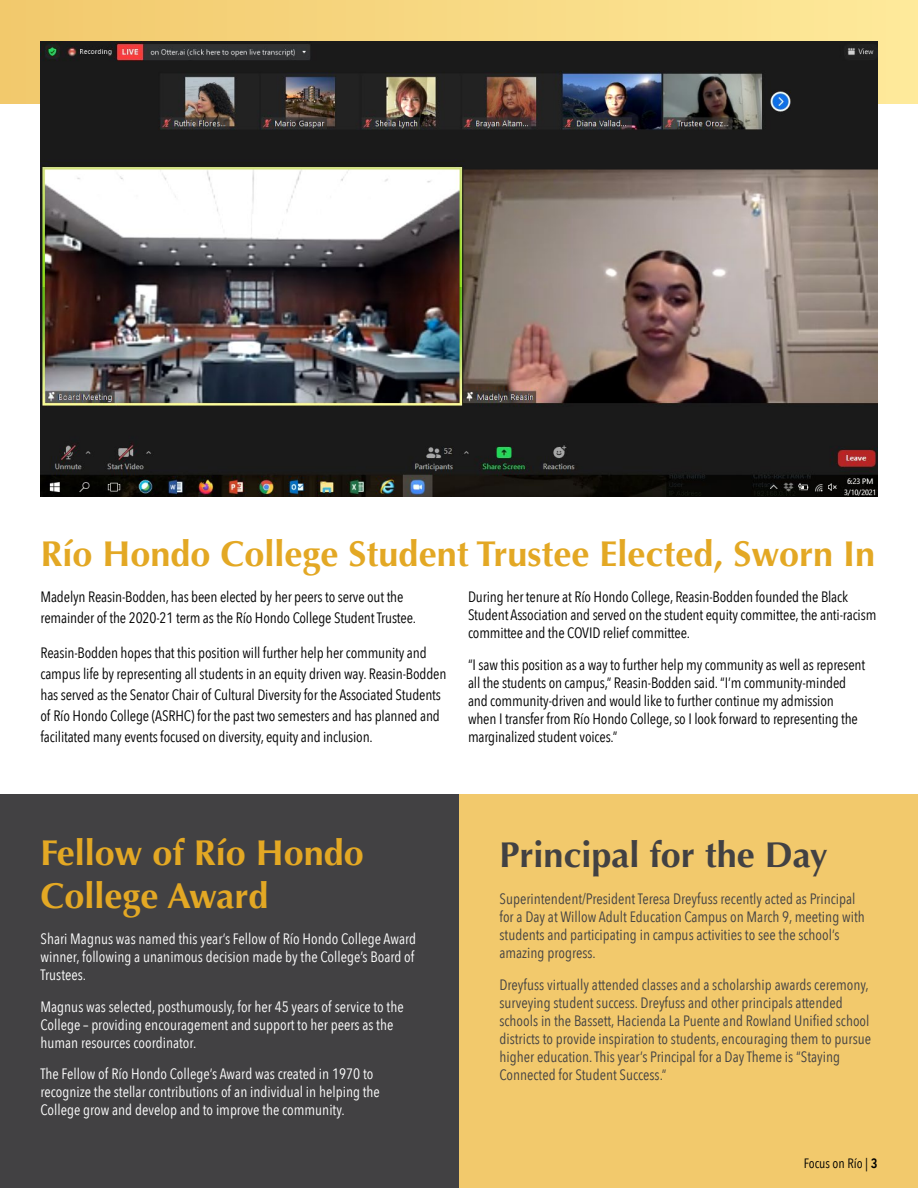
<style>
.page{position:relative;width:918px;height:1188px;background:#fff}
.page>*{position:absolute;margin:0;border:0;box-sizing:border-box;transform-origin:0 0}
.t1{font:700 36px/43.2px "Optima";color:#e3a824}
.t2{font:700 36px "Optima";color:#424143}
.t3{font:15px/18.1px "Avenir Next Condensed";letter-spacing:-.01em;color:#000}
.t4{font:15px/18px "Avenir Next Condensed";color:#424143}
.t5{font:15px/18px "Avenir Next Condensed";color:#fff}
.t6{font:13.5px "Avenir Next Condensed";color:#000}
.s1{font-weight:600}
</style>
<div class="page">
<div style="left:459px;top:795px;width:459px;height:393px;background:#f2c96c"></div>
<div style="left:0;top:795px;width:459px;height:393px;background:#424143"></div>
<div style="left:0;top:0;width:918px;height:104px;background:linear-gradient(to right,#f1c86c,#fee99b)"></div>
<img style="left:40px;top:41px;width:837px;height:455px">
<h1 class="t1" style="left:40px;top:532px;width:836px">Río Hondo College Student Trustee Elected, Sworn In</h1>
<p class="t3" style="left:40px;top:586px;width:377px;line-height:21.1px">Madelyn Reasin-Bodden, has been elected by her peers to serve out the remainder of the 2020-21 term as the Río Hondo College Student Trustee.</p>
<p class="t3" style="left:40px;top:641px;width:407px;line-height:21.1px">Reasin-Bodden hopes that this position will further help her community and campus life by representing all students in an equity driven way. Reasin-Bodden has served as the Senator Chair of Cultural Diversity for the Associated Students of Río Hondo College (ASRHC) for the past two semesters and has planned and facilitated many events focused on diversity, equity and inclusion.</p>
<p class="t3" style="left:468px;top:587px;width:410px">During her tenure at Río Hondo College, Reasin-Bodden founded the Black<br>Student Association and served on the student equity committee, the anti-racism committee and the COVID relief committee.</p>
<p class="t3" style="left:468px;top:655px;width:399px">“I saw this position as a way to further help my community as well as represent all the students on campus,” Reasin-Bodden said. “I’m community-minded and community-driven and would like to further continue my admission when I transfer from Río Hondo College, so I look forward to representing the marginalized student voices.”</p>
<h1 class="t1" style="left:40px;top:832px;width:325px">Fellow of Río Hondo<br>College Award</h1>
<p class="t5" style="left:40px;top:929px;width:377px">Shari Magnus was named this year’s Fellow of Río Hondo College Award winner, following a unanimous decision made by the College’s Board of<br>Trustees.</p>
<p class="t5" style="left:40px;top:997px;width:365px">Magnus was selected, posthumously, for her 45 years of service to the<br>College – providing encouragement and support to her peers as the human resources coordinator.</p>
<p class="t5" style="left:40px;top:1064px;width:341px">The Fellow of Río Hondo College’s Award was created in 1970 to recognize the stellar contributions of an individual in helping the<br>College grow and develop and to improve the community.</p>
<h1 class="t2" style="left:500px;top:834px;width:330px">Principal for the Day</h1>
<p class="t4" style="left:500px;top:889px;width:367px">Superintendent/President Teresa Dreyfuss recently acted as Principal for a Day at Willow Adult Education Campus on March 9, meeting with students and participating in campus activities to see the school’s amazing progress.</p>
<p class="t4" style="left:500px;top:975px;width:373px">Dreyfuss virtually attended classes and a scholarship awards ceremony, surveying student success. Dreyfuss and other principals attended schools in the Bassett, Hacienda La Puente and Rowland Unified school districts to provide inspiration to students, encouraging them to pursue higher education. This year’s Principal for a Day Theme is “Staying Connected for Student Success.”</p>
<p class="t6" style="left:804px;top:1152px;width:75px">Focus on Río | <span class="s1">3</span></p>
</div>
